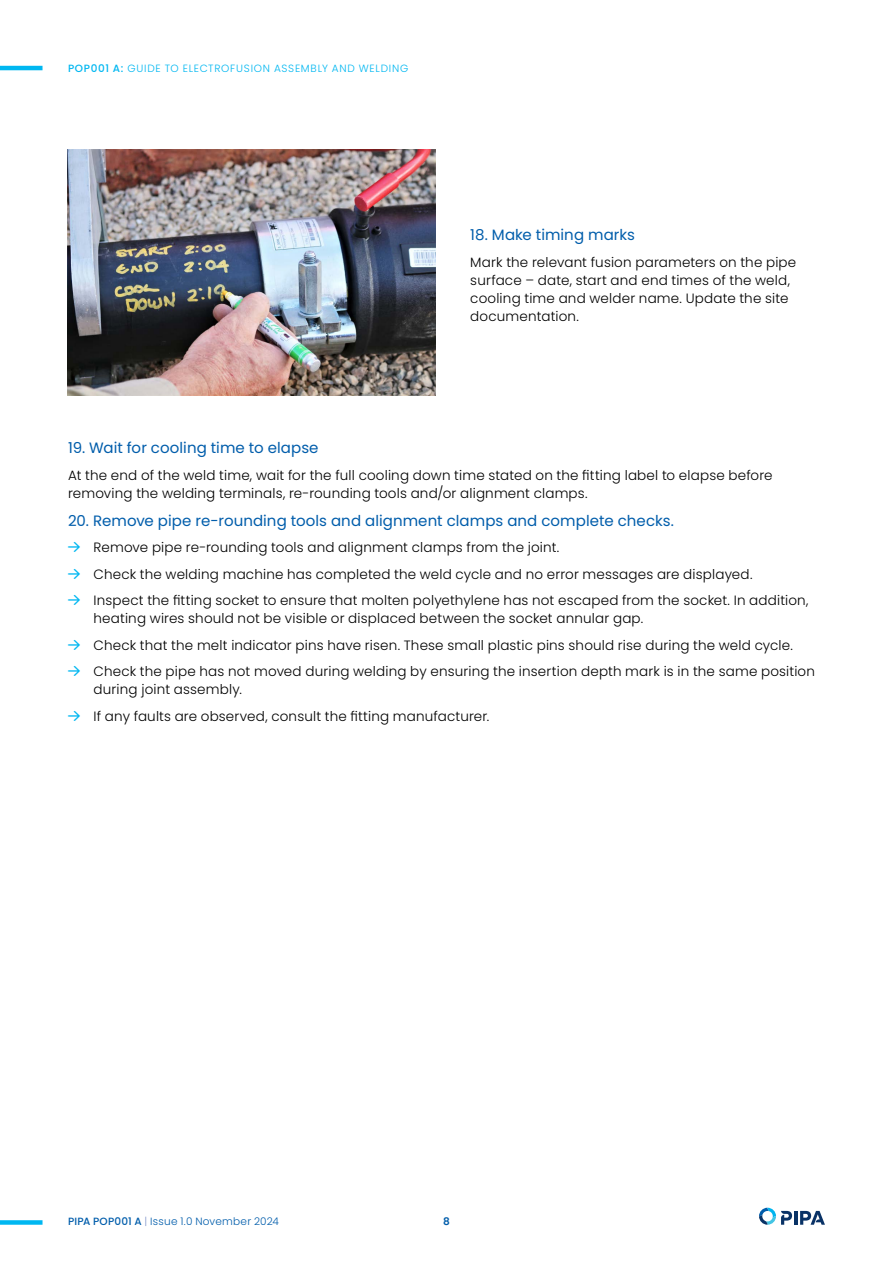
<style>
.page{position:relative;width:893px;height:1263px;background:#fff}
.page>*{position:absolute;margin:0;border:0;box-sizing:border-box;transform-origin:0 0}
.t1{font:15px "Poppins";letter-spacing:.005em;color:#015dab}
.t2{font:300 13.5px/18px "Poppins";letter-spacing:.015em;color:#000}
.t3{font:300 10.5px "Poppins";letter-spacing:.07em;color:#00b7f1}
.t4{font:300 10.5px "Poppins";letter-spacing:.025em;color:#015dab}
.t5{font:600 10.5px "Poppins";color:#015dab}
.s1{font-weight:500}
.s2{color:#00b7f1}
.s3{color:#889ace}
</style>
<div class="page">
<img style="left:67px;top:150px;width:368px;height:245px">
<div style="left:0;top:1220px;width:43px;height:5px;background:#00b7f1"></div>
<hr style="left:794px;top:1211px;width:3px;height:14px;background:#093266">
<svg style="left:800px;top:1211px;width:25px;height:14px"></svg>
<svg style="left:759px;top:1208px;width:33px;height:17px"></svg>
<hr style="left:0;top:66px;width:43px;height:4px;background:#00b7f1">
<p class="t3" style="left:68px;top:62px;width:342px"><span class="s1">POP001 A:</span> GUIDE TO ELECTROFUSION ASSEMBLY AND WELDING</p>
<p class="t1" style="left:470px;top:226px;width:166px">18. Make timing marks</p>
<p class="t2" style="left:470px;top:253px;width:328px">Mark the relevant fusion parameters on the pipe surface – date, start and end times of the weld, cooling time and welder name. Update the site documentation.</p>
<p class="t1" style="left:68px;top:439px;width:252px">19. Wait for cooling time to elapse</p>
<p class="t2" style="left:68px;top:466px;width:706px">At the end of the weld time, wait for the full cooling down time stated on the fitting label to elapse before removing the welding terminals, re-rounding tools and/or alignment clamps.</p>
<p class="t1" style="left:68px;top:512px;width:607px">20. Remove pipe re-rounding tools and alignment clamps and complete checks.</p>
<p class="t2" style="left:68px;top:539px;width:493px"><span class="s2">→</span> Remove pipe re-rounding tools and alignment clamps from the joint.</p>
<p class="t2" style="left:68px;top:565px;width:686px"><span class="s2">→</span> Check the welding machine has completed the weld cycle and no error messages are displayed.</p>
<p class="t2" style="left:94px;top:592px;width:716px;text-indent:-26px"><span class="s2">→</span> Inspect the fitting socket to ensure that molten polyethylene has not escaped from the socket. In addition, heating wires should not be visible or displaced between the socket annular gap.</p>
<p class="t2" style="left:68px;top:636px;width:726px"><span class="s2">→</span> Check that the melt indicator pins have risen. These small plastic pins should rise during the weld cycle.</p>
<p class="t2" style="left:94px;top:663px;width:723px;text-indent:-26px"><span class="s2">→</span> Check the pipe has not moved during welding by ensuring the insertion depth mark is in the same position during joint assembly.</p>
<p class="t2" style="left:68px;top:707px;width:423px"><span class="s2">→</span> If any faults are observed, consult the fitting manufacturer.</p>
<p class="t4" style="left:68px;top:1215px;width:212px"><span class="s1">PIPA POP001 A</span> <span class="s3">|</span> Issue 1.0 November 2024</p>
<p class="t5" style="left:443px;top:1215px;width:8px">8</p>
</div>
